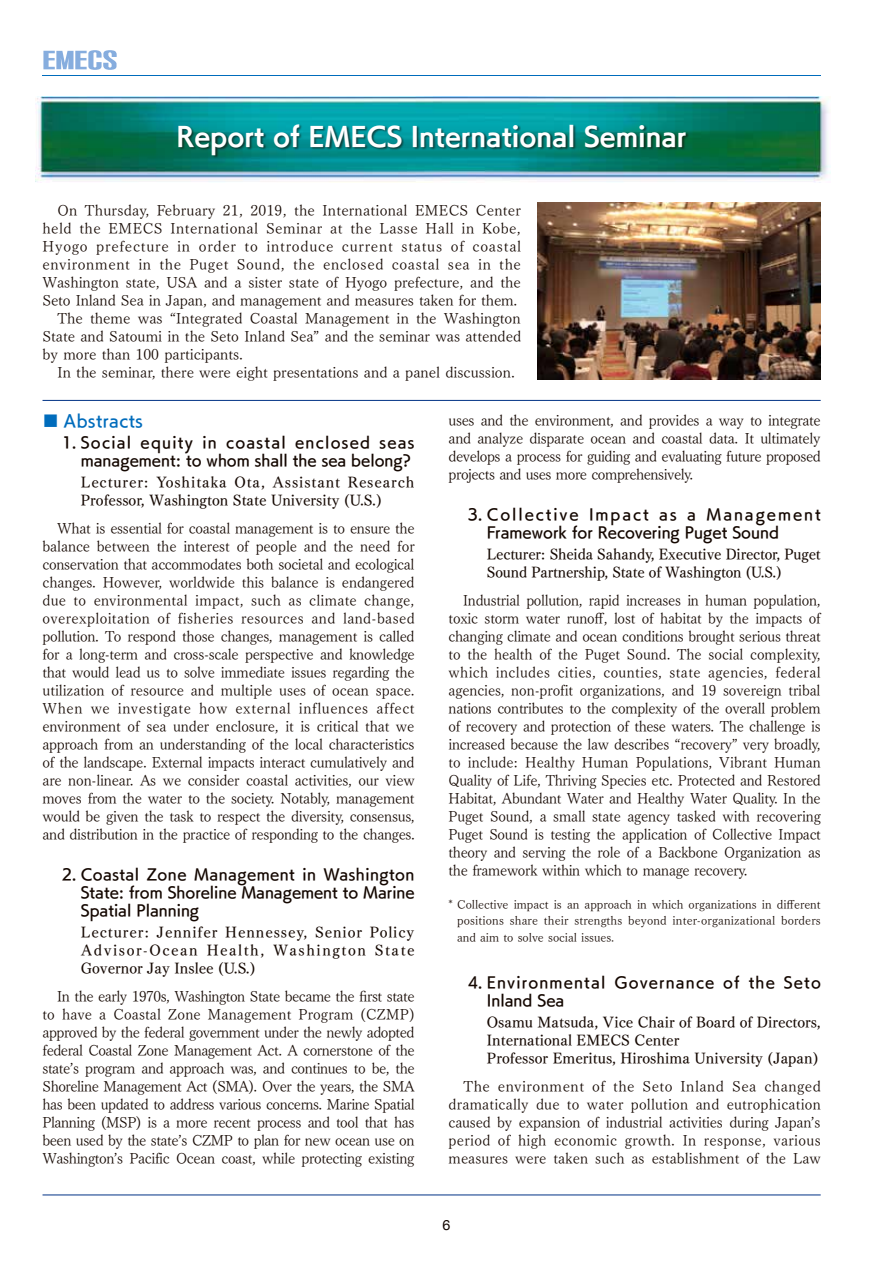
<style>
.page{position:relative;width:893px;height:1263px;background:#fff}
.page>*{position:absolute;margin:0;border:0;box-sizing:border-box;transform-origin:0 0}
.t1{font:25.5px "UD Kakugo Small Pr 6 N B";color:#fff}
.t2{font:16.5px "UD Kakugo Small Pr 6 N DB";letter-spacing:.03em;color:#006cbc}
.t3{font:15px/18px "Tsuku Min Pr 5 N L";color:#140700;text-align:justify}
.t4{font:15px/18px "Tsuku Min Pr 5 N D";color:#140700}
.t5{font:15px/18px "UD Kakugo Small Pr 6 N DB";color:#140700;text-align:justify}
.t6{font:15px/18px "Tsuku Min Pr 5 N D";letter-spacing:.03em;color:#140700}
.t7{font:15px/18px "UD Kakugo Small Pr 6 N DB";letter-spacing:.085em;color:#140700;text-align:right}
.t8{font:15px "Tsuku Min Pr 5 N L";letter-spacing:.05em;color:#140700}
.t9{font:15px "Tsuku Min Pr 5 N L";letter-spacing:.03em;color:#140700}
.t10{font:15px "Tsuku Min Pr 5 N L";letter-spacing:.04em;color:#140700}
.t11{font:15px/18px "UD Kakugo Small Pr 6 N DB";letter-spacing:.075em;color:#140700}
.t12{font:14.25px "Helvetica Neue";color:#140700}
.t13{font:12px/16.5px "Tsuku Min Pr 5 N L";letter-spacing:.015em;color:#140700;text-align:justify}
</style>
<div class="page">
<img style="left:36px;top:97px;width:795px;height:85px">
<hr style="left:43px;top:1195px;width:778px;height:1px;background:#003285">
<hr style="left:43px;top:76px;width:778px;height:1px;background:#006cbc">
<svg style="left:43px;top:50px;width:74px;height:20px"></svg>
<img style="left:538px;top:203px;width:283px;height:177px">
<div style="left:179px;top:124px;width:510px;height:35px;background:#140700;opacity:.6"></div>
<hr style="left:43px;top:400px;width:778px;height:1px;background:#003285">
<h1 class="t1" style="left:177px;top:122px;width:511px">Report of EMECS International Seminar</h1>
<p class="t3" style="left:58px;top:199px;width:465px">On Thursday, February 21, 2019, the International EMECS Center</p>
<p class="t9" style="left:43px;top:215px;width:480px">held the EMECS International Seminar at the Lasse Hall in Kobe,</p>
<p class="t8" style="left:43px;top:233px;width:480px">Hyogo prefecture in order to introduce current status of coastal</p>
<p class="t10" style="left:43px;top:251px;width:480px">environment in the Puget Sound, the enclosed coastal sea in the</p>
<p class="t3" style="left:43px;top:271px;width:480px">Washington state, USA and a sister state of Hyogo prefecture, and the</p>
<p class="t3" style="left:43px;top:289px;width:476px">Seto Inland Sea in Japan, and management and measures taken for them.</p>
<p class="t3" style="left:58px;top:307px;width:465px">The theme was “Integrated Coastal Management in the Washington</p>
<p class="t3" style="left:43px;top:325px;width:480px">State and Satoumi in the Seto Inland Sea” and the seminar was attended</p>
<p class="t3" style="left:43px;top:343px;width:202px">by more than 100 participants.</p>
<p class="t3" style="left:58px;top:361px;width:459px">In the seminar, there were eight presentations and a panel discussion.</p>
<p class="t2" style="left:43px;top:411px;width:102px">■ Abstracts</p>
<p class="t7" style="left:62px;top:434px;width:354px">1. Social equity in coastal enclosed seas management: to whom shall the sea belong?</p>
<p class="t6" style="left:81px;top:472px;width:335px">Lecturer: Yoshitaka Ota, Assistant Research<br>Professor, Washington State University (U.S.)</p>
<p class="t3" style="left:43px;top:517px;width:374px;text-indent:15px">What is essential for coastal management is to ensure the balance between the interest of people and the need for conservation that accommodates both societal and ecological changes. However, worldwide this balance is endangered due to environmental impact, such as climate change, overexploitation of fisheries resources and land-based pollution. To respond those changes, management is called for a long-term and cross-scale perspective and knowledge that would lead us to solve immediate issues regarding the utilization of resource and multiple uses of ocean space.<br>When we investigate how external influences affect environment of sea under enclosure, it is critical that we approach from an understanding of the local characteristics of the landscape. External impacts interact cumulatively and are non-linear. As we consider coastal activities, our view moves from the water to the society. Notably, management would be given the task to respect the diversity, consensus, and distribution in the practice of responding to the changes.</p>
<p class="t5" style="left:81px;top:866px;width:335px;text-indent:-19px">2. Coastal Zone Management in Washington State: from Shoreline Management to Marine Spatial Planning</p>
<p class="t4" style="left:81px;top:922px;width:335px;text-align:justify">Lecturer: Jennifer Hennessey, Senior Policy Advisor-Ocean Health, Washington State Governor Jay Inslee (U.S.)</p>
<p class="t3" style="left:43px;top:985px;width:374px;text-indent:15px">In the early 1970s, Washington State became the first state to have a Coastal Zone Management Program (CZMP) approved by the federal government under the newly adopted federal Coastal Zone Management Act. A cornerstone of the state’s program and approach was, and continues to be, the Shoreline Management Act (SMA). Over the years, the SMA has been updated to address various concerns. Marine Spatial Planning (MSP) is a more recent process and tool that has been used by the state’s CZMP to plan for new ocean use on Washington’s Pacific Ocean coast, while protecting existing</p>
<p class="t3" style="left:449px;top:409px;width:374px">uses and the environment, and provides a way to integrate and analyze disparate ocean and coastal data. It ultimately develops a process for guiding and evaluating future proposed projects and uses more comprehensively.</p>
<p class="t5" style="left:487px;top:506px;width:335px;text-indent:-19px">3. Collective Impact as a Management<br>Framework for Recovering Puget Sound</p>
<p class="t4" style="left:487px;top:544px;width:335px">Lecturer: Sheida Sahandy, Executive Director, Puget<br>Sound Partnership, State of Washington (U.S.)</p>
<p class="t3" style="left:449px;top:589px;width:374px;text-indent:15px">Industrial pollution, rapid increases in human population, toxic storm water runoff, lost of habitat by the impacts of changing climate and ocean conditions brought serious threat to the health of the Puget Sound. The social complexity, which includes cities, counties, state agencies, federal agencies, non-profit organizations, and 19 sovereign tribal nations contributes to the complexity of the overall problem of recovery and protection of these waters. The challenge is increased because the law describes “recovery” very broadly, to include: Healthy Human Populations, Vibrant Human Quality of Life, Thriving Species etc. Protected and Restored Habitat, Abundant Water and Healthy Water Quality. In the Puget Sound, a small state agency tasked with recovering Puget Sound is testing the application of Collective Impact theory and serving the role of a Backbone Organization as the framework within which to manage recovery.</p>
<p class="t13" style="left:457px;top:895px;width:365px;text-indent:-9px">* Collective impact is an approach in which organizations in different positions share their strengths beyond inter-organizational borders and aim to solve social issues.</p>
<p class="t11" style="left:487px;top:973px;width:335px;text-indent:-19px">4. Environmental Governance of the Seto<br>Inland Sea</p>
<p class="t4" style="left:487px;top:1011px;width:335px">Osamu Matsuda, Vice Chair of Board of Directors,<br>International EMECS Center<br>Professor Emeritus, Hiroshima University (Japan)</p>
<p class="t3" style="left:449px;top:1075px;width:374px;text-indent:15px">The environment of the Seto Inland Sea changed dramatically due to water pollution and eutrophication caused by expansion of industrial activities during Japan’s period of high economic growth. In response, various measures were taken such as establishment of the Law</p>
<p class="t12" style="left:442px;top:1214px;width:9px">6</p>
</div>
